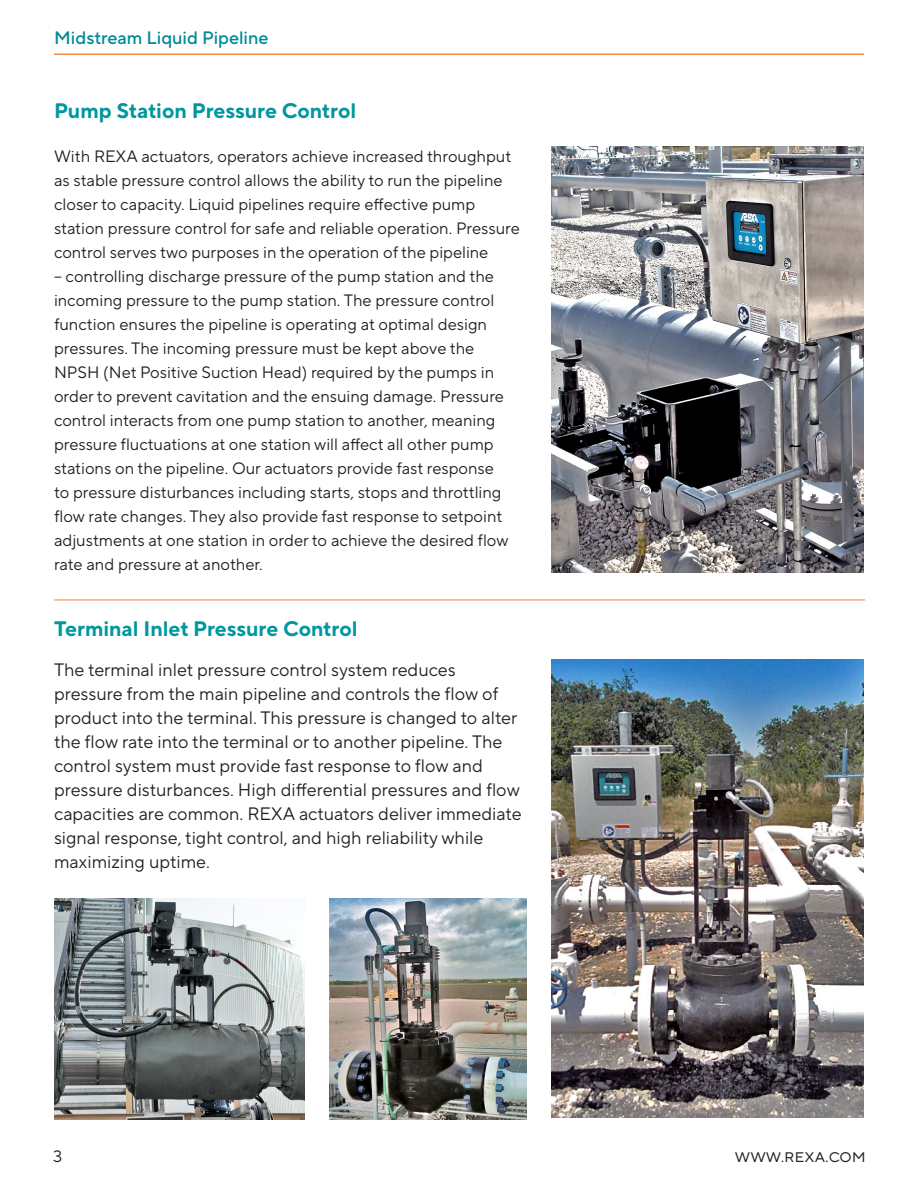
<style>
.page{position:relative;width:918px;height:1188px;background:#fff}
.page>*{position:absolute;margin:0;border:0;box-sizing:border-box;transform-origin:0 0}
.t1{font:700 21px "TT Norms Pro";color:#0097a0}
.t2{font:18px/24px "TT Norms Pro";color:#231f20}
.t3{font:500 18px "TT Norms Pro";color:#008b98}
.t4{font:16.5px/24px "TT Norms Pro";color:#231f20}
</style>
<div class="page">
<img style="left:551px;top:659px;width:313px;height:458px">
<img style="left:551px;top:146px;width:313px;height:427px">
<hr style="left:54px;top:599px;width:811px;height:1px;background:#f58a43">
<hr style="left:54px;top:53px;width:810px;height:2px;background:#f58a43">
<img style="left:329px;top:899px;width:197px;height:220px">
<img style="left:54px;top:899px;width:251px;height:220px">
<p class="t3" style="left:54px;top:24px;width:216px">Midstream Liquid Pipeline</p>
<p class="t1" style="left:54px;top:95px;width:304px">Pump Station Pressure Control</p>
<p class="t4" style="left:54px;top:144px;width:467px">With REXA actuators, operators achieve increased throughput as stable pressure control allows the ability to run the pipeline closer to capacity. Liquid pipelines require effective pump station pressure control for safe and reliable operation. Pressure control serves two purposes in the operation of the pipeline</p>
<p class="t4" style="left:54px;top:264px;width:456px">– controlling discharge pressure of the pump station and the incoming pressure to the pump station. The pressure control function ensures the pipeline is operating at optimal design pressures. The incoming pressure must be kept above the NPSH (Net Positive Suction Head) required by the pumps in order to prevent cavitation and the ensuing damage. Pressure control interacts from one pump station to another, meaning pressure fluctuations at one station will affect all other pump stations on the pipeline. Our actuators provide fast response to pressure disturbances including starts, stops and throttling flow rate changes. They also provide fast response to setpoint adjustments at one station in order to achieve the desired flow rate and pressure at another.</p>
<p class="t1" style="left:54px;top:613px;width:305px">Terminal Inlet Pressure Control</p>
<p class="t2" style="left:54px;top:658px;width:469px">The terminal inlet pressure control system reduces pressure from the main pipeline and controls the flow of product into the terminal. This pressure is changed to alter the flow rate into the terminal or to another pipeline. The control system must provide fast response to flow and pressure disturbances. High differential pressures and flow capacities are common. REXA actuators deliver immediate signal response, tight control, and high reliability while maximizing uptime.</p>
<p class="t4" style="left:53px;top:1144px;width:11px">3</p>
<p class="t4" style="left:735px;top:1144px;width:132px">www.rexa.com</p>
</div>
